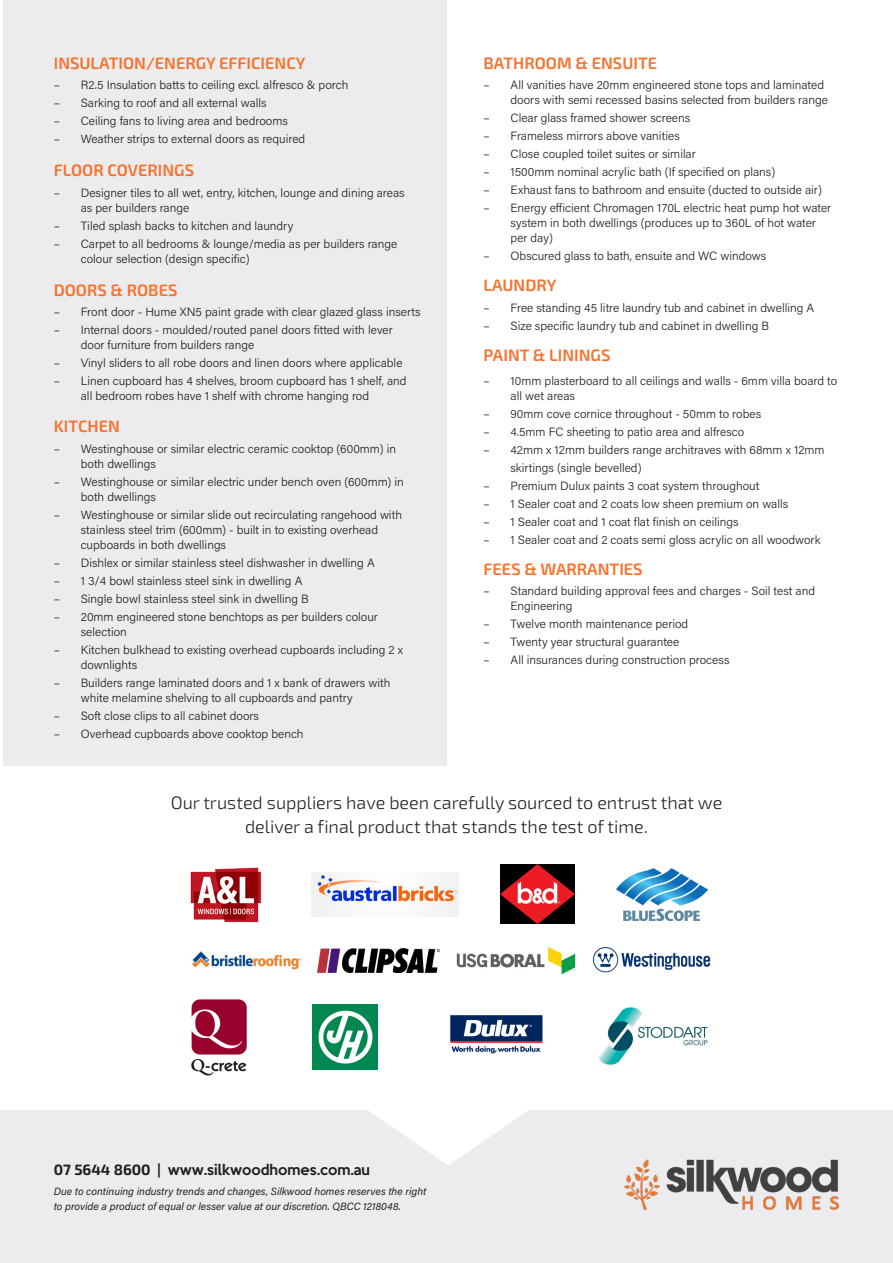
<style>
.page{position:relative;width:893px;height:1263px;background:#fff}
.page>*{position:absolute;margin:0;border:0;box-sizing:border-box;transform-origin:0 0}
.t1{font:300 18px "Exo 2";color:#231f20}
.t2{font:600 16.5px "Exo 2";color:#fa7029}
.t3{font:500 13.5px "Keep Calm";color:#231f20}
.t4{font:300 12px/15px "Acumin Pro";color:#231f20}
.t5{font:italic 10.5px "Acumin Pro";color:#231f20}
.s1{font-family:"Exo 2";font-weight:700;font-size:15px}
</style>
<div class="page">
<div style="left:3px;top:0;width:443px;height:765px;background:#ececee"></div>
<div style="left:0;top:1111px;width:893px;height:152px;background:#ececee"></div>
<img style="left:190px;top:867px;width:72px;height:56px">
<img style="left:312px;top:873px;width:147px;height:44px">
<img style="left:500px;top:865px;width:75px;height:59px">
<img style="left:616px;top:869px;width:92px;height:51px">
<img style="left:192px;top:951px;width:110px;height:19px">
<img style="left:318px;top:948px;width:122px;height:24px">
<img style="left:450px;top:1015px;width:93px;height:39px">
<img style="left:593px;top:947px;width:117px;height:26px">
<img style="left:313px;top:1004px;width:65px;height:66px">
<img style="left:191px;top:999px;width:56px;height:77px">
<img style="left:598px;top:1007px;width:110px;height:58px">
<img style="left:456px;top:946px;width:120px;height:28px">
<svg style="left:356px;top:1110px;width:184px;height:55px"></svg>
<img style="left:624px;top:1159px;width:216px;height:51px">
<p class="t2" style="left:54px;top:53px;width:253px">INSULATION/ENERGY EFFICIENCY</p>
<p class="t2" style="left:484px;top:53px;width:175px">BATHROOM &amp; ENSUITE</p>
<p class="t4" style="left:54px;top:77px;width:296px">– R2.5 Insulation batts to ceiling excl. alfresco &amp; porch</p>
<p class="t4" style="left:54px;top:95px;width:214px">– Sarking to roof and all external walls</p>
<p class="t4" style="left:54px;top:113px;width:236px">– Ceiling fans to living area and bedrooms</p>
<p class="t4" style="left:54px;top:131px;width:253px">– Weather strips to external doors as required</p>
<p class="t2" style="left:54px;top:160px;width:142px">FLOOR COVERINGS</p>
<p class="t4" style="left:81px;top:185px;width:325px;text-indent:-27px">– Designer tiles to all wet, entry, kitchen, lounge and dining areas as per builders range</p>
<p class="t4" style="left:54px;top:218px;width:241px">– Tiled splash backs to kitchen and laundry</p>
<p class="t4" style="left:81px;top:236px;width:318px;text-indent:-27px">– Carpet to all bedrooms &amp; lounge/media as per builders range colour selection (design specific)</p>
<p class="t2" style="left:54px;top:280px;width:125px">DOORS &amp; ROBES</p>
<p class="t4" style="left:54px;top:304px;width:368px">– Front door - Hume XN5 paint grade with clear glazed glass inserts</p>
<p class="t4" style="left:81px;top:322px;width:314px;text-indent:-27px">– Internal doors - moulded/routed panel doors fitted with lever door furniture from builders range</p>
<p class="t4" style="left:54px;top:355px;width:350px">– Vinyl sliders to all robe doors and linen doors where applicable</p>
<p class="t4" style="left:81px;top:373px;width:327px;text-indent:-27px">– Linen cupboard has 4 shelves, broom cupboard has 1 shelf, and all bedroom robes have 1 shelf with chrome hanging rod</p>
<p class="t2" style="left:54px;top:417px;width:68px">KITCHEN</p>
<p class="t4" style="left:81px;top:441px;width:317px;text-indent:-27px">– Westinghouse or similar electric ceramic cooktop (600mm) in both dwellings</p>
<p class="t4" style="left:81px;top:474px;width:325px;text-indent:-27px">– Westinghouse or similar electric under bench oven (600mm) in both dwellings</p>
<p class="t4" style="left:81px;top:507px;width:323px;text-indent:-27px">– Westinghouse or similar slide out recirculating rangehood with stainless steel trim (600mm) - built in to existing overhead cupboards in both dwellings</p>
<p class="t4" style="left:54px;top:555px;width:323px">– Dishlex or similar stainless steel dishwasher in dwelling A</p>
<p class="t4" style="left:54px;top:573px;width:250px">– 1 3/4 bowl stainless steel sink in dwelling A</p>
<p class="t4" style="left:54px;top:591px;width:257px">– Single bowl stainless steel sink in dwelling B</p>
<p class="t4" style="left:81px;top:609px;width:299px;text-indent:-27px">– 20mm engineered stone benchtops as per builders colour selection</p>
<p class="t4" style="left:81px;top:642px;width:324px;text-indent:-27px">– Kitchen bulkhead to existing overhead cupboards including 2 x downlights</p>
<p class="t4" style="left:81px;top:675px;width:311px;text-indent:-27px">– Builders range laminated doors and 1 x bank of drawers with white melamine shelving to all cupboards and pantry</p>
<p class="t4" style="left:54px;top:708px;width:207px">– Soft close clips to all cabinet doors</p>
<p class="t4" style="left:54px;top:726px;width:251px">– Overhead cupboards above cooktop bench</p>
<p class="t4" style="left:511px;top:77px;width:319px;text-indent:-27px">– All vanities have 20mm engineered stone tops and laminated doors with semi recessed basins selected from builders range</p>
<p class="t4" style="left:484px;top:110px;width:208px">– Clear glass framed shower screens</p>
<p class="t4" style="left:484px;top:128px;width:198px">– Frameless mirrors above vanities</p>
<p class="t4" style="left:484px;top:146px;width:214px">– Close coupled toilet suites or similar</p>
<p class="t4" style="left:484px;top:164px;width:293px">– 1500mm nominal acrylic bath (If specified on plans)</p>
<p class="t4" style="left:484px;top:182px;width:340px">– Exhaust fans to bathroom and ensuite (ducted to outside air)</p>
<p class="t4" style="left:511px;top:200px;width:322px;text-indent:-27px">– Energy efficient Chromagen 170L electric heat pump hot water system in both dwellings (produces up to 360L of hot water per day)</p>
<p class="t4" style="left:484px;top:248px;width:284px">– Obscured glass to bath, ensuite and WC windows</p>
<p class="t2" style="left:484px;top:275px;width:74px">LAUNDRY</p>
<p class="t4" style="left:484px;top:300px;width:332px">– Free standing 45 litre laundry tub and cabinet in dwelling A</p>
<p class="t4" style="left:484px;top:318px;width:287px">– Size specific laundry tub and cabinet in dwelling B</p>
<p class="t2" style="left:484px;top:345px;width:128px">PAINT &amp; LININGS</p>
<p class="t4" style="left:511px;top:373px;width:328px;text-indent:-27px">– 10mm plasterboard to all ceilings and walls - 6mm villa board to all wet areas</p>
<p class="t4" style="left:484px;top:406px;width:279px">– 90mm cove cornice throughout - 50mm to robes</p>
<p class="t4" style="left:484px;top:424px;width:262px">– 4.5mm FC sheeting to patio area and alfresco</p>
<p class="t4" style="left:511px;top:440px;width:316px;line-height:18px;text-indent:-27px">– 42mm x 12mm builders range architraves with 68mm x 12mm skirtings (single bevelled)</p>
<p class="t4" style="left:484px;top:478px;width:277px">– Premium Dulux paints 3 coat system throughout</p>
<p class="t4" style="left:484px;top:496px;width:306px">– 1 Sealer coat and 2 coats low sheen premium on walls</p>
<p class="t4" style="left:484px;top:514px;width:256px">– 1 Sealer coat and 1 coat flat finish on ceilings</p>
<p class="t4" style="left:484px;top:532px;width:338px">– 1 Sealer coat and 2 coats semi gloss acrylic on all woodwork</p>
<p class="t2" style="left:484px;top:559px;width:161px">FEES &amp; WARRANTIES</p>
<p class="t4" style="left:511px;top:583px;width:306px;text-indent:-27px">– Standard building approval fees and charges - Soil test and<br>Engineering</p>
<p class="t4" style="left:484px;top:616px;width:206px">– Twelve month maintenance period</p>
<p class="t4" style="left:484px;top:634px;width:197px">– Twenty year structural guarantee</p>
<p class="t4" style="left:484px;top:652px;width:248px">– All insurances during construction process</p>
<p class="t1" style="left:171px;top:792px;width:553px">Our trusted suppliers have been carefully sourced to entrust that we</p>
<p class="t1" style="left:245px;top:816px;width:404px">deliver a final product that stands the test of time.</p>
<p class="t3" style="left:54px;top:1158px;width:318px"><span class="s1">07 5644 8600 |</span> www.silkwoodhomes.com.au</p>
<p class="t5" style="left:54px;top:1184px;width:374px">Due to continuing industry trends and changes, Silkwood homes reserves the right</p>
<p class="t5" style="left:54px;top:1199px;width:349px">to provide a product of equal or lesser value at our discretion. QBCC 1218048.</p>
</div>
